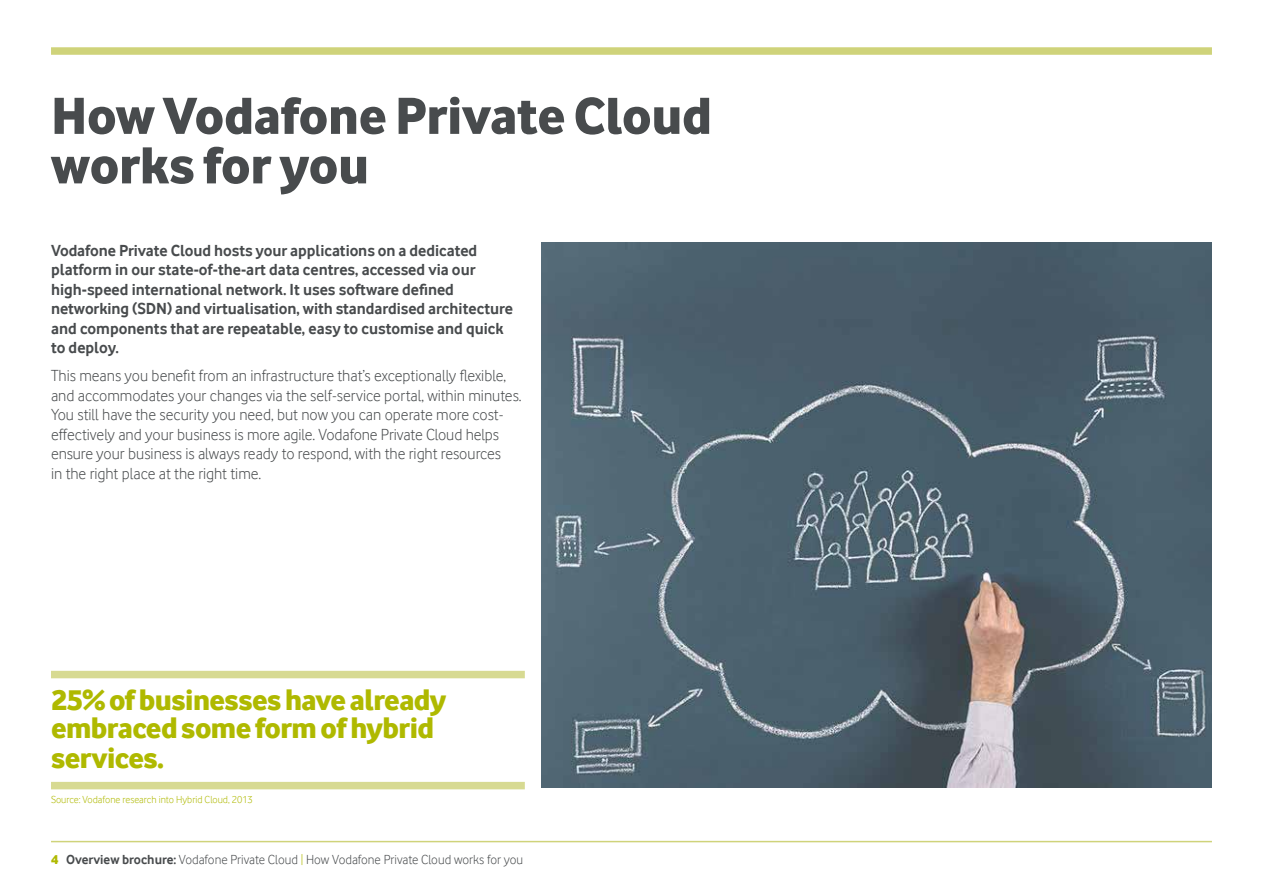
<style>
.page{position:relative;width:1263px;height:893px;background:#fff}
.page>*{position:absolute;margin:0;border:0;box-sizing:border-box;transform-origin:0 0}
.t1{font:54px/49.5px "Vodafone Ex B";letter-spacing:-.005em;color:#484b4d}
.t2{font:30px/29.2px "Vodafone Ex B";letter-spacing:-.02em;color:#afb900}
.t3{font:16.5px/19.5px "Vodafone Lt";color:#484b4d}
.t4{font:700 16.5px/19.5px "Vodafone Rg";color:#484b4d}
.t5{font:13.5px "Vodafone Lt";color:#484b4d}
.t6{font:10.5px "Vodafone Lt";color:#afb900}
.s1{font-family:"Vodafone Ex B";color:#afb900}
.s2{font-family:"Vodafone Rg";font-weight:700}
.s3{color:#afb900}
</style>
<div class="page">
<div style="left:51px;top:47px;width:1161px;height:8px;background:#cfd37a"></div>
<hr style="left:51px;top:841px;width:1161px;height:1px;background:#cfd37a">
<div style="left:51px;top:671px;width:474px;height:7px;background:#d7da92"></div>
<div style="left:51px;top:782px;width:474px;height:7px;background:#d7da92"></div>
<img style="left:542px;top:243px;width:670px;height:545px">
<h1 class="t1" style="left:51px;top:89px;width:662px">How Vodafone Private Cloud works for you</h1>
<p class="t4" style="left:51px;top:240px;width:464px">Vodafone Private Cloud hosts your applications on a dedicated platform in our state-of-the-art data centres, accessed via our high-speed international network. It uses software defined networking (SDN) and virtualisation, with standardised architecture and components that are repeatable, easy to customise and quick to deploy.</p>
<p class="t3" style="left:51px;top:366px;width:472px">This means you benefit from an infrastructure that’s exceptionally flexible, and accommodates your changes via the self-service portal, within minutes.<br>You still have the security you need, but now you can operate more cost&shy;effectively and your business is more agile. Vodafone Private Cloud helps ensure your business is always ready to respond, with the right resources<br>in the right place at the right time.</p>
<h2 class="t2" style="left:51px;top:684px;width:397px">25% of businesses have already embraced some form of hybrid services.</h2>
<p class="t6" style="left:51px;top:793px;width:203px">Source: Vodafone research into Hybrid Cloud, 2013</p>
<p class="t5" style="left:51px;top:852px;width:474px"><span class="s1">4</span> <span class="s2">Overview brochure:</span> Vodafone Private Cloud <span class="s3">|</span> How Vodafone Private Cloud works for you</p>
</div>
